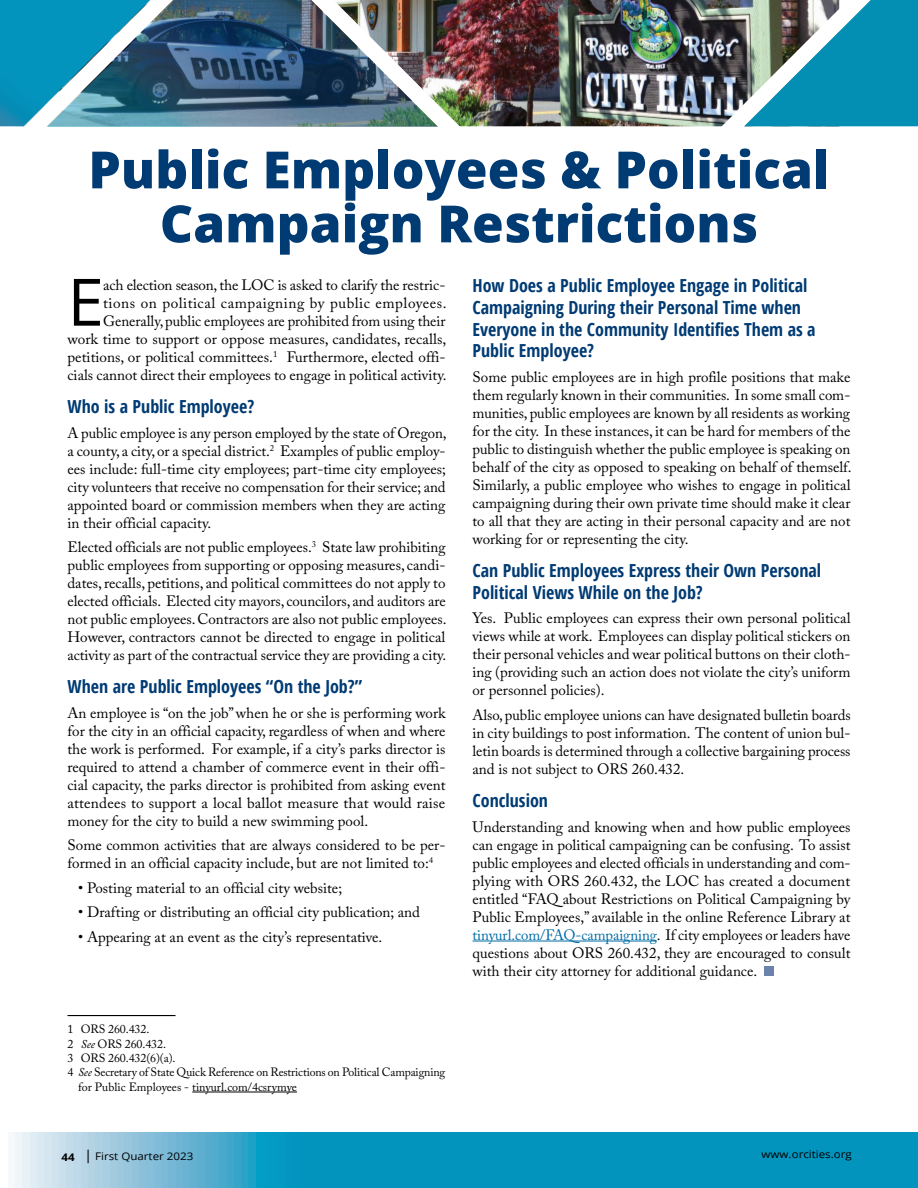
<style>
.page{position:relative;width:918px;height:1188px;background:#fff}
.page>*{position:absolute;margin:0;border:0;box-sizing:border-box;transform-origin:0 0}
.Body_text{font:65.4px "Open Sans";color:#000}
.t1{font:800 51.3px/54px "Open Sans";color:#003b74;text-align:center}
.Body_text-2{font:700 condensed 18px/21.6px "Open Sans";color:#003b74}
.Body_text-3{font:15px/18px "Adobe Caslon Pro";color:#000;text-align:justify}
.Footnote_Text{font:12px/14.4px "Adobe Caslon Pro";letter-spacing:-.01em;color:#000}
.t2{font:10.5px "Open Sans";color:#000;scale:1.1 1}
.s1{color:#006ba7}
.s2{font-style:italic}
.s3{font-weight:700}
.s4{font-size:13.5px}
</style>
<div class="page">
<img style="left:580px;top:0;width:338px;height:126px">
<img style="left:176px;top:0;width:404px;height:126px">
<svg style="left:0;top:0;width:176px;height:126px"></svg>
<svg style="left:15px;top:1132px;width:903px;height:56px"></svg>
<hr style="left:68px;top:1015px;width:108px;height:1px;background:#000">
<hr style="left:192px;top:1092px;width:105px;height:1px;background:#000">
<hr style="left:472px;top:941px;width:185px;height:1px;background:#006ba7">
<div style="left:764px;top:966px;width:10px;height:10px;background:#6b82ad"></div>
<p class="t1" style="left:88px;top:140px;width:743px">Public Employees &amp; Political<br>Campaign Restrictions</p>
<p class="Body_text" style="left:68px;top:257px;width:38px">E</p>
<p class="Body_text-2" style="left:472px;top:275px;width:345px">How Does a Public Employee Engage in Political Campaigning During their Personal Time when Everyone in the Community Identifies Them as a Public Employee?</p>
<p class="Body_text-3" style="left:472px;top:367px;width:381px">Some public employees are in high profile positions that make them regularly known in their communities. In some small com&shy;munities, public employees are known by all residents as working for the city. In these instances, it can be hard for members of the public to distinguish whether the public employee is speaking on behalf of the city as opposed to speaking on behalf of themself.<br>Similarly, a public employee who wishes to engage in political campaigning during their own private time should make it clear to all that they are acting in their personal capacity and are not working for or representing the city.</p>
<p class="Body_text-2" style="left:472px;top:559px;width:350px">Can Public Employees Express their Own Personal<br>Political Views While on the Job?</p>
<p class="Body_text-3" style="left:472px;top:609px;width:380px">Yes. Public employees can express their own personal political views while at work. Employees can display political stickers on their personal vehicles and wear political buttons on their cloth&shy;ing (providing such an action does not violate the city’s uniform or personnel policies).</p>
<p class="Body_text-3" style="left:472px;top:705px;width:380px">Also, public employee unions can have designated bulletin boards in city buildings to post information. The content of union bul&shy;letin boards is determined through a collective bargaining process and is not subject to ORS 260.432.</p>
<p class="Body_text-2" style="left:472px;top:789px;width:77px">Conclusion</p>
<p class="Body_text-3" style="left:472px;top:817px;width:380px">Understanding and knowing when and how public employees can engage in political campaigning can be confusing. To assist public employees and elected officials in understanding and com&shy;plying with ORS 260.432, the LOC has created a document entitled “FAQ about Restrictions on Political Campaigning by Public Employees,” available in the online Reference Library at <span class="s1">tinyurl.com/FAQ-campaigning</span>. If city employees or leaders have questions about ORS 260.432, they are encouraged to consult with their city attorney for additional guidance.</p>
<p class="Body_text-3" style="left:68px;top:275px;width:381px;text-align:right">ach election season, the LOC is asked to clarify the restric-<br>tions on political campaigning by public employees.<br>Generally, public employees are prohibited from using their<br>work time to support or oppose measures, candidates, recalls, petitions, or political committees.<sup>1</sup> Furthermore, elected offi&shy;cials cannot direct their employees to engage in political activity.</p>
<p class="Body_text-2" style="left:68px;top:395px;width:188px">Who is a Public Employee?</p>
<p class="Body_text-3" style="left:68px;top:423px;width:381px">A public employee is any person employed by the state of Oregon, a county, a city, or a special district.<sup>2</sup> Examples of public employ&shy;ees include: full-time city employees; part-time city employees; city volunteers that receive no compensation for their service; and appointed board or commission members when they are acting in their official capacity.</p>
<p class="Body_text-3" style="left:68px;top:538px;width:380px">Elected officials are not public employees.<sup>3</sup> State law prohibiting public employees from supporting or opposing measures, candi&shy;dates, recalls, petitions, and political committees do not apply to elected officials. Elected city mayors, councilors, and auditors are not public employees. Contractors are also not public employees.<br>However, contractors cannot be directed to engage in political activity as part of the contractual service they are providing a city.</p>
<p class="Body_text-2" style="left:68px;top:676px;width:296px">When are Public Employees “On the Job?”</p>
<p class="Body_text-3" style="left:68px;top:704px;width:380px">An employee is “on the job” when he or she is performing work for the city in an official capacity, regardless of when and where the work is performed. For example, if a city’s parks director is required to attend a chamber of commerce event in their offi&shy;cial capacity, the parks director is prohibited from asking event attendees to support a local ballot measure that would raise money for the city to build a new swimming pool.</p>
<p class="Body_text-3" style="left:68px;top:836px;width:380px">Some common activities that are always considered to be per&shy;formed in an official capacity include, but are not limited to:<sup>4</sup></p>
<p class="Body_text-3" style="left:78px;top:879px;width:266px">• Posting material to an official city website;</p>
<p class="Body_text-3" style="left:78px;top:903px;width:343px">• Drafting or distributing an official city publication; and</p>
<p class="Body_text-3" style="left:78px;top:928px;width:306px">• Appearing at an event as the city’s representative.</p>
<p class="Footnote_Text" style="left:68px;top:1022px;width:83px">1 ORS 260.432.</p>
<p class="Footnote_Text" style="left:68px;top:1036px;width:100px">2 <span class="s2">See</span> ORS 260.432.</p>
<p class="Footnote_Text" style="left:68px;top:1051px;width:110px">3 ORS 260.432(6)(a).</p>
<p class="Footnote_Text" style="left:78px;top:1065px;width:369px;text-indent:-10px">4 <span class="s2">See</span> Secretary of State Quick Reference on Restrictions on Political Campaigning for Public Employees - tinyurl.com/4csrymye</p>
<p class="t2" style="left:62px;top:1149px;width:121px"><span class="s3">44</span> <span class="s4">|</span> First Quarter 2023</p>
<p class="t2" style="left:762px;top:1147px;width:84px">www.orcities.org</p>
</div>
